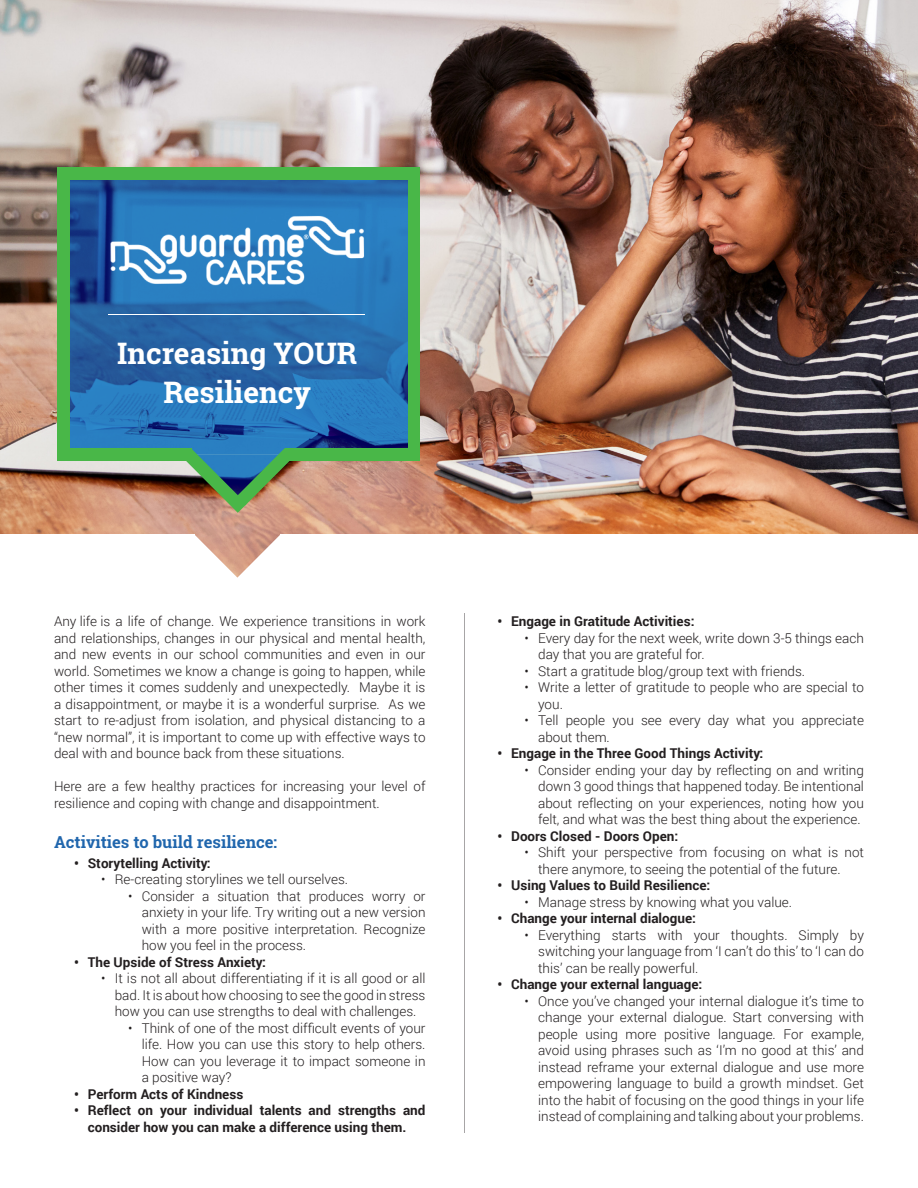
<style>
.page{position:relative;width:918px;height:1188px;background:#fff}
.page>*{position:absolute;margin:0;border:0;box-sizing:border-box;transform-origin:0 0}
.t1{font:700 29.55px/38.8px "Roboto Slab";color:#fff;text-align:center}
.t2{font:700 16.5px "Roboto Slab";color:#2066ad}
.t3{font:300 13.5px/16.5px "Roboto";color:#231f20;text-align:justify}
.t4{font:700 13.5px/16.5px "Roboto";color:#231f20;text-align:center}
</style>
<div class="page">
<img style="left:0;top:0;width:918px;height:535px">
<hr style="left:464px;top:613px;width:1px;height:520px;background:#a7a5a6">
<svg style="left:69px;top:180px;width:339px;height:268px;background:#266aac"></svg>
<div style="left:57px;top:167px;width:363px;height:13px;background:#49b748"></div>
<svg style="left:182px;top:448px;width:111px;height:65px;background:#6c8779"></svg>
<div style="left:57px;top:448px;width:134px;height:13px;background:#49b748"></div>
<div style="left:285px;top:448px;width:135px;height:13px;background:#49b748"></div>
<img style="left:108px;top:192px;width:258px;height:108px">
<div style="left:57px;top:168px;width:12px;height:293px;background:#49b748"></div>
<div style="left:408px;top:167px;width:12px;height:293px;background:#49b748"></div>
<hr style="left:109px;top:314px;width:256px;height:1px;background:#fff">
<p class="t1" style="left:117px;top:333px;width:241px">Increasing YOUR<br>Resiliency</p>
<p class="t3" style="left:54px;top:613px;width:373px">Any life is a life of change. We experience transitions in work and relationships, changes in our physical and mental health, and new events in our school communities and even in our world. Sometimes we know a change is going to happen, while other times it comes suddenly and unexpectedly. Maybe it is a disappointment, or maybe it is a wonderful surprise. As we start to re-adjust from isolation, and physical distancing to a “new normal”, it is important to come up with effective ways to deal with and bounce back from these situations.</p>
<p class="t3" style="left:54px;top:778px;width:373px">Here are a few healthy practices for increasing your level of resilience and coping with change and disappointment.</p>
<p class="t2" style="left:54px;top:831px;width:225px">Activities to build resilience:</p>
<p class="t4" style="left:74px;top:854px;width:138px">• Storytelling Activity:</p>
<p class="t3" style="left:101px;top:871px;width:248px">• Re-creating storylines we tell ourselves.</p>
<p class="t3" style="left:142px;top:887px;width:285px;text-indent:-14px">• Consider a situation that produces worry or anxiety in your life. Try writing out a new version with a more positive interpretation. Recognize how you feel in the process.</p>
<p class="t4" style="left:74px;top:953px;width:193px">• The Upside of Stress Anxiety:</p>
<p class="t3" style="left:115px;top:970px;width:312px;text-indent:-14px">• It is not all about differentiating if it is all good or all bad. It is about how choosing to see the good in stress how you can use strengths to deal with challenges.</p>
<p class="t3" style="left:142px;top:1019px;width:285px;text-indent:-14px">• Think of one of the most difficult events of your life. How you can use this story to help others.<br>How can you leverage it to impact someone in a positive way?</p>
<p class="t4" style="left:74px;top:1085px;width:171px">• Perform Acts of Kindness</p>
<p class="t4" style="left:74px;top:1101px;width:353px">• Reflect on your individual talents and strengths and consider how you can make a difference using them.</p>
<p class="t4" style="left:498px;top:612px;width:198px">• Engage in Gratitude Activities:</p>
<p class="t3" style="left:538px;top:629px;width:327px;text-indent:-14px">• Every day for the next week, write down 3-5 things each day that you are grateful for.</p>
<p class="t3" style="left:525px;top:662px;width:282px">• Start a gratitude blog/group text with friends.</p>
<p class="t3" style="left:538px;top:679px;width:327px;text-indent:-14px">• Write a letter of gratitude to people who are special to you.</p>
<p class="t3" style="left:538px;top:712px;width:327px;text-indent:-14px">• Tell people you see every day what you appreciate about them.</p>
<p class="t4" style="left:498px;top:744px;width:267px">• Engage in the Three Good Things Activity:</p>
<p class="t3" style="left:538px;top:761px;width:327px;text-indent:-14px">• Consider ending your day by reflecting on and writing down 3 good things that happened today. Be intentional about reflecting on your experiences, noting how you felt, and what was the best thing about the experience.</p>
<p class="t4" style="left:498px;top:827px;width:182px">• Doors Closed - Doors Open:</p>
<p class="t3" style="left:538px;top:844px;width:327px;text-indent:-14px">• Shift your perspective from focusing on what is not there anymore, to seeing the potential of the future.</p>
<p class="t4" style="left:498px;top:876px;width:214px">• Using Values to Build Resilience:</p>
<p class="t3" style="left:525px;top:893px;width:269px">• Manage stress by knowing what you value.</p>
<p class="t4" style="left:498px;top:909px;width:200px">• Change your internal dialogue:</p>
<p class="t3" style="left:538px;top:926px;width:327px;text-indent:-14px">• Everything starts with your thoughts. Simply by switching your language from ‘I can’t do this’ to ‘I can do this’ can be really powerful.</p>
<p class="t4" style="left:498px;top:975px;width:206px">• Change your external language:</p>
<p class="t3" style="left:538px;top:992px;width:327px;text-indent:-14px">• Once you’ve changed your internal dialogue it’s time to change your external dialogue. Start conversing with people using more positive language. For example, avoid using phrases such as ‘I’m no good at this’ and instead reframe your external dialogue and use more empowering language to build a growth mindset. Get into the habit of focusing on the good things in your life instead of complaining and talking about your problems.</p>
</div>
